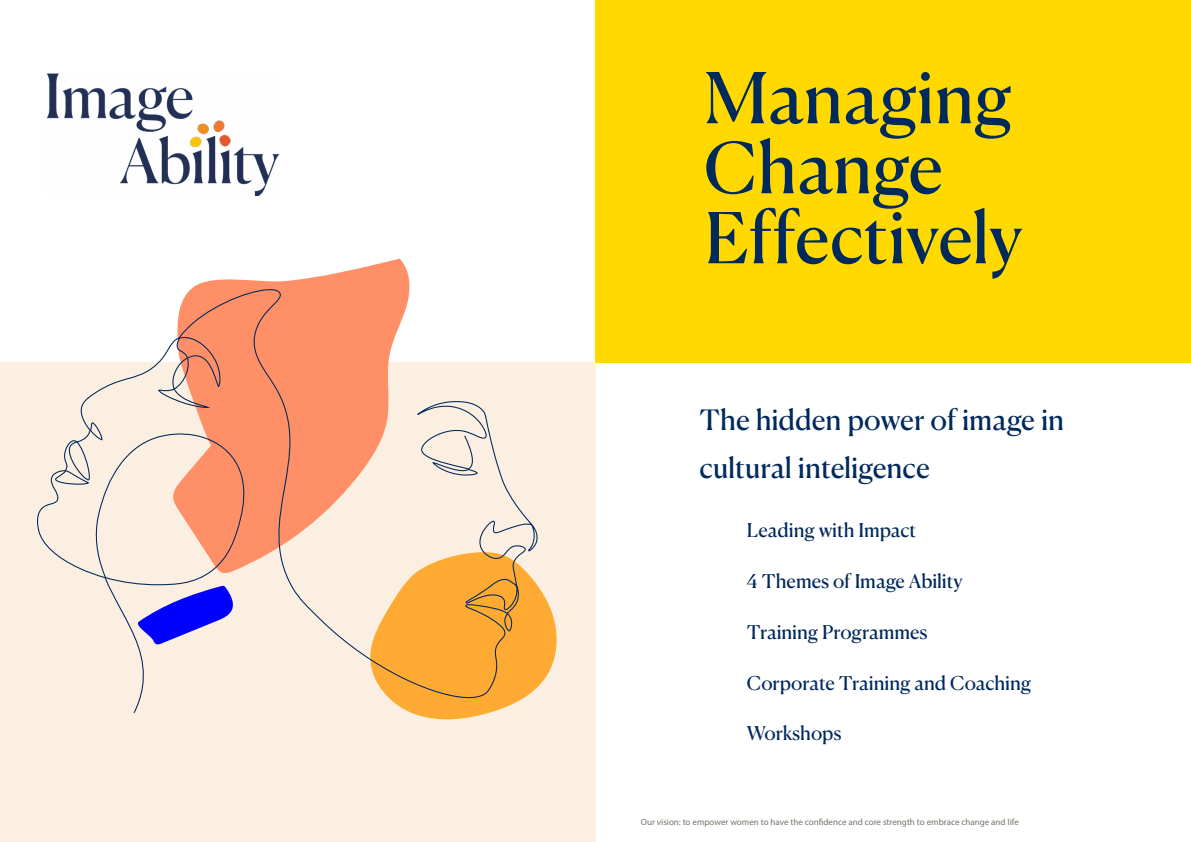
<style>
.page{position:relative;width:1191px;height:842px;background:#fff}
.page>*{position:absolute;margin:0;border:0;box-sizing:border-box;transform-origin:0 0}
.t1{font:70px/70px "Canela Deck Trial";letter-spacing:-.01em;color:#00295c}
.t2{font:28px/48px "Canela Deck Trial";letter-spacing:-.005em;color:#00295c}
.t3{font:19px "Canela Deck Trial";letter-spacing:-.005em;color:#00295c}
.t4{font:9px "Myriad Pro";color:#747268}
</style>
<div class="page">
<div style="left:595px;top:0;width:596px;height:363px;background:#ffd900"></div>
<div style="left:0;top:362px;width:595px;height:480px;background:#fbefe1"></div>
<svg style="left:191px;top:259px;width:219px;height:30px"></svg>
<svg style="left:37px;top:289px;width:495px;height:424px"></svg>
<svg style="left:370px;top:524px;width:187px;height:196px"></svg>
<svg style="left:432px;top:461px;width:46px;height:15px"></svg>
<svg style="left:157px;top:337px;width:64px;height:71px"></svg>
<svg style="left:56px;top:422px;width:196px;height:223px"></svg>
<img style="left:46px;top:73px;width:234px;height:122px">
<h1 class="t1" style="left:704px;top:68px;width:320px">Managing<br>Change<br>Effectively</h1>
<h2 class="t2" style="left:699px;top:398px;width:366px">The hidden power of image in cultural inteligence</h2>
<p class="t3" style="left:746px;top:522px;width:171px">Leading with Impact</p>
<p class="t3" style="left:746px;top:573px;width:217px">4 Themes of Image Ability</p>
<p class="t3" style="left:746px;top:624px;width:182px">Training Programmes</p>
<p class="t3" style="left:746px;top:675px;width:286px">Corporate Training and Coaching</p>
<p class="t3" style="left:746px;top:725px;width:96px">Workshops</p>
<p class="t4" style="left:641px;top:817px;width:379px">Our vision: to empower women to have the confidence and core strength to embrace change and life</p>
</div>
